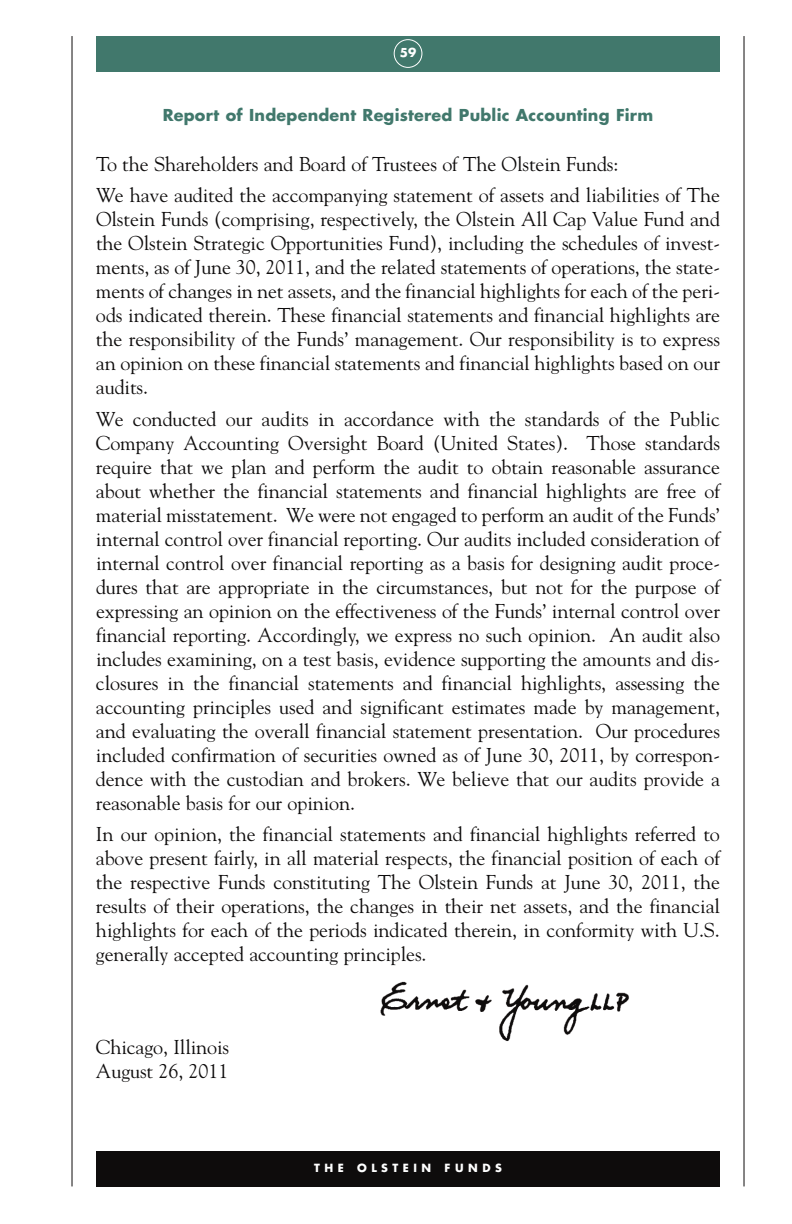
<style>
.page{position:relative;width:792px;height:1224px;background:#fff}
.page>*{position:absolute;margin:0;border:0;box-sizing:border-box;transform-origin:0 0}
.t1{font:20px/24px "Goudy";letter-spacing:-.005em;color:#0e0c0c;text-align:justify}
.t2{font:700 16px "Futura";letter-spacing:.015em;color:#41786c}
.t3{font:700 12px "Futura";color:#fff}
.t4{font:700 11px "Futura";letter-spacing:.41em;color:#fff}
</style>
<div class="page">
<div style="left:96px;top:1151px;width:624px;height:35px;background:#0e0c0c"></div>
<div style="left:96px;top:36px;width:624px;height:35px;background:#41786c"></div>
<hr style="left:72px;top:36px;width:1px;height:1150px;background:#0e0c0c">
<hr style="left:744px;top:36px;width:1px;height:1150px;background:#0e0c0c">
<div style="left:394px;top:39px;width:28px;height:29px;border:2px solid #fff;border-radius:50%"></div>
<img style="left:380px;top:981px;width:249px;height:60px">
<p class="t3" style="left:400px;top:47px;width:18px">59</p>
<p class="t2" style="left:163px;top:108px;width:492px">Report of Independent Registered Public Accounting Firm</p>
<p class="t1" style="left:96px;top:149px;width:626px;line-height:31.2px">To the Shareholders and Board of Trustees of The Olstein Funds:<br>We have audited the accompanying statement of assets and liabilities of The</p>
<p class="t1" style="left:96px;top:208px;width:626px">Olstein Funds (comprising, respectively, the Olstein All Cap Value Fund and the Olstein Strategic Opportunities Fund), including the schedules of invest&shy;ments, as of June 30, 2011, and the related statements of operations, the state&shy;ments of changes in net assets, and the financial highlights for each of the peri&shy;ods indicated therein. These financial statements and financial highlights are the responsibility of the Funds’ management. Our responsibility is to express an opinion on these financial statements and financial highlights based on our audits.</p>
<p class="t1" style="left:96px;top:407px;width:626px">We conducted our audits in accordance with the standards of the Public Company Accounting Oversight Board (United States). Those standards require that we plan and perform the audit to obtain reasonable assurance about whether the financial statements and financial highlights are free of material misstatement. We were not engaged to perform an audit of the Funds’ internal control over financial reporting. Our audits included consideration of internal control over financial reporting as a basis for designing audit proce&shy;dures that are appropriate in the circumstances, but not for the purpose of expressing an opinion on the effectiveness of the Funds’ internal control over financial reporting. Accordingly, we express no such opinion. An audit also includes examining, on a test basis, evidence supporting the amounts and dis&shy;closures in the financial statements and financial highlights, assessing the accounting principles used and significant estimates made by management, and evaluating the overall financial statement presentation. Our procedures included confirmation of securities owned as of June 30, 2011, by correspon&shy;dence with the custodian and brokers. We believe that our audits provide a reasonable basis for our opinion.</p>
<p class="t1" style="left:96px;top:822px;width:626px">In our opinion, the financial statements and financial highlights referred to above present fairly, in all material respects, the financial position of each of the respective Funds constituting The Olstein Funds at June 30, 2011, the results of their operations, the changes in their net assets, and the financial highlights for each of the periods indicated therein, in conformity with U.S. generally accepted accounting principles.</p>
<p class="t1" style="left:96px;top:1036px;width:135px">Chicago, Illinois<br>August 26, 2011</p>
<p class="t4" style="left:314px;top:1163px;width:189px">THE OLSTEIN FUNDS</p>
</div>
